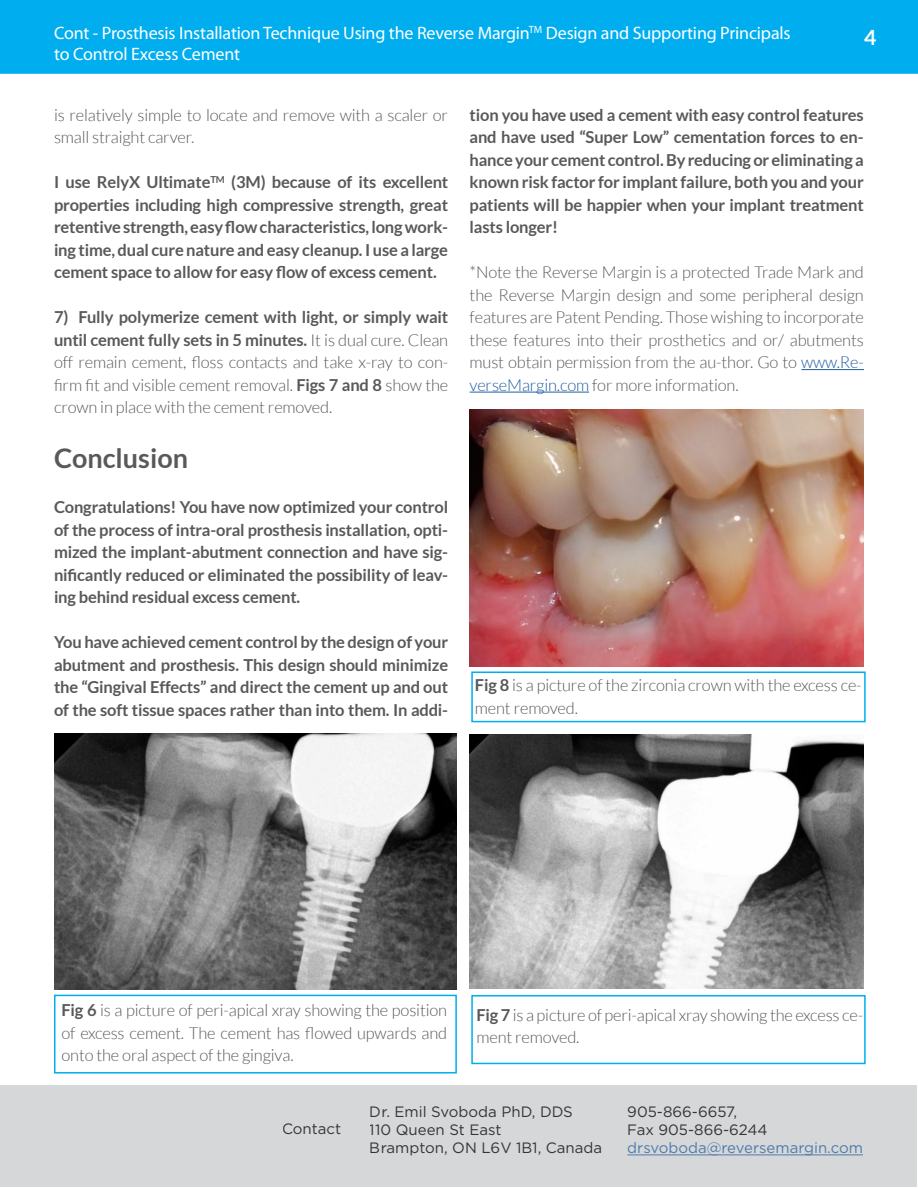
<style>
.page{position:relative;width:918px;height:1188px;background:#fff}
.page>*{position:absolute;margin:0;border:0;box-sizing:border-box;transform-origin:0 0}
.t1{font:700 27px "Lato";color:#58595b}
.t2{font:700 21px "Lato";color:#fff}
.t3{font:18px/21px "Myriad Pro";letter-spacing:-.01em;color:#fff}
.t4{font:700 16.5px/22.5px "Lato";letter-spacing:-.01em;color:#58595b;text-align:justify}
.t5{font:300 16.5px/22.5px "Lato";letter-spacing:-.01em;color:#58595b}
.t6{font:15px/18px "Gotham";color:#000}
.t7{font:15px "Gotham";color:#215e9e}
.s1{font-weight:700}
.s2{color:#215e9e}
</style>
<div class="page">
<div style="left:0;top:1085px;width:917px;height:102px;background:#d6d7d8"></div>
<div style="left:1px;top:1px;width:916px;height:72px;background:#00aeef"></div>
<div style="left:0;top:0;width:918px;height:74px;border:2px solid #00aeef"></div>
<hr style="left:627px;top:1155px;width:236px;height:1px;background:#215e9e">
<hr style="left:801px;top:369px;width:63px;height:1px;background:#215e9e">
<hr style="left:470px;top:392px;width:119px;height:1px;background:#215e9e">
<img style="left:54px;top:733px;width:403px;height:257px">
<img style="left:470px;top:734px;width:394px;height:255px">
<img style="left:470px;top:410px;width:394px;height:256px">
<div style="left:471px;top:672px;width:395px;height:50px;border:2px solid #00aeef"></div>
<div style="left:471px;top:995px;width:395px;height:69px;border:2px solid #00aeef"></div>
<div style="left:54px;top:995px;width:403px;height:79px;border:2px solid #00aeef"></div>
<p class="t3" style="left:54px;top:22px;width:738px">Cont - Prosthesis Installation Technique Using the Reverse Margin<sup>TM</sup> Design and Supporting Principals to Control Excess Cement</p>
<p class="t2" style="left:864px;top:26px;width:14px">4</p>
<p class="t5" style="left:54px;top:104px;width:396px">is relatively simple to locate and remove with a scaler or small straight carver.</p>
<p class="t4" style="left:54px;top:171px;width:396px">I use RelyX Ultimate<sup>TM</sup> (3M) because of its excellent properties including high compressive strength, great retentive strength, easy flow characteristics, long work&shy;ing time, dual cure nature and easy cleanup. I use a large cement space to allow for easy flow of excess cement.</p>
<p class="t5" style="left:54px;top:306px;width:396px;text-align:justify"><span class="s1">7) Fully polymerize cement with light, or simply wait until cement fully sets in 5 minutes.</span> It is dual cure. Clean off remain cement, floss contacts and take x-ray to con&shy;firm fit and visible cement removal. <span class="s1">Figs 7 and 8</span> show the crown in place with the cement removed.</p>
<h1 class="t1" style="left:54px;top:443px;width:136px">Conclusion</h1>
<p class="t4" style="left:54px;top:496px;width:396px">Congratulations! You have now optimized your control of the process of intra-oral prosthesis installation, opti&shy;mized the implant-abutment connection and have sig&shy;nificantly reduced or eliminated the possibility of leav&shy;ing behind residual excess cement.</p>
<p class="t4" style="left:54px;top:631px;width:396px">You have achieved cement control by the design of your abutment and prosthesis. This design should minimize the “Gingival Effects” and direct the cement up and out of the soft tissue spaces rather than into them. In addi-</p>
<p class="t4" style="left:470px;top:103px;width:396px">tion you have used a cement with easy control features and have used “Super Low” cementation forces to en&shy;hance your cement control. By reducing or eliminating a known risk factor for implant failure, both you and your patients will be happier when your implant treatment lasts longer!</p>
<p class="t5" style="left:470px;top:261px;width:396px;text-align:justify">*Note the Reverse Margin is a protected Trade Mark and the Reverse Margin design and some peripheral design features are Patent Pending. Those wishing to incorporate these features into their prosthetics and or/ abutments must obtain permission from the au-thor. Go to <span class="s2">www.Re&shy;verseMargin.com</span> for more information.</p>
<p class="t5" style="left:475px;top:674px;width:388px"><span class="s1">Fig 8</span> is a picture of the zirconia crown with the excess ce&shy;ment removed.</p>
<p class="t5" style="left:62px;top:999px;width:387px;text-align:justify"><span class="s1">Fig 6</span> is a picture of peri-apical xray showing the position of excess cement. The cement has flowed upwards and onto the oral aspect of the gingiva.</p>
<p class="t5" style="left:476px;top:1003px;width:388px"><span class="s1">Fig 7</span> is a picture of peri-apical xray showing the excess ce&shy;ment removed.</p>
<p class="t6" style="left:282px;top:1120px;width:61px">Contact</p>
<p class="t6" style="left:370px;top:1102px;width:234px">Dr. Emil Svoboda PhD, DDS<br>110 Queen St East<br>Brampton, ON L6V 1B1, Canada</p>
<p class="t6" style="left:627px;top:1102px;width:142px">905-866-6657,<br>Fax 905-866-6244</p>
<p class="t7" style="left:627px;top:1138px;width:237px">drsvoboda@reversemargin.com</p>
</div>
